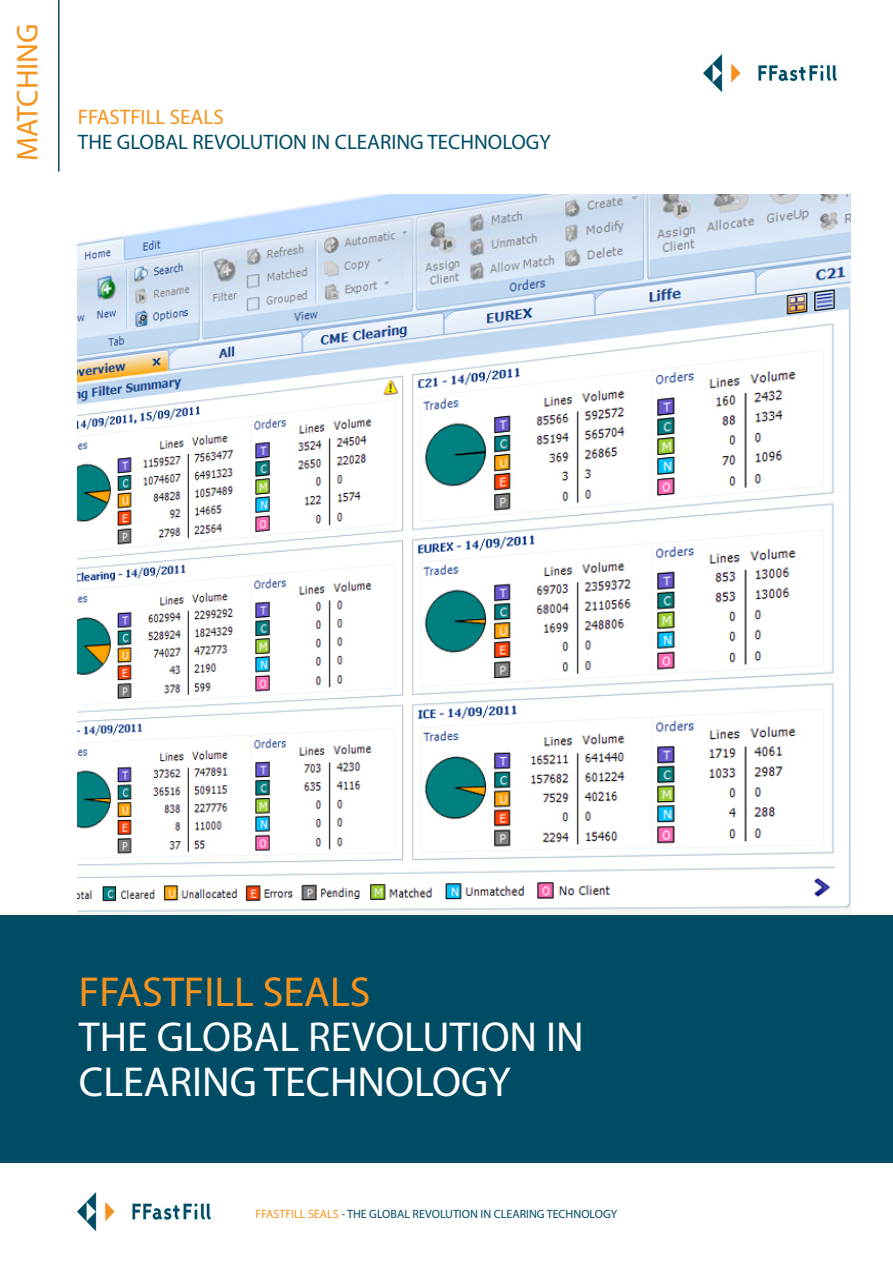
<style>
.page{position:relative;width:893px;height:1263px;background:#fff}
.page>*{position:absolute;margin:0;border:0;box-sizing:border-box;transform-origin:0 0}
.t1{font:42px/45px "Myriad Pro";color:#fff}
.t2{font:42px "Myriad Pro";color:#f7931d}
.t3{font:30px "Myriad Pro";color:#f7931d}
.t4{font:21px "Myriad Pro";color:#004c65}
.t5{font:21px "Myriad Pro";color:#f7931d}
.t6{font:12px "Myriad Pro";color:#004c65}
.s1{color:#f7931d}
</style>
<div class="page">
<img style="left:78px;top:194px;width:772px;height:721px">
<hr style="left:58px;top:0;width:2px;height:171px;background:#004c65">
<img style="left:78px;top:1193px;width:133px;height:37px">
<div style="left:0;top:915px;width:893px;height:247px;background:#004c65"></div>
<img style="left:704px;top:54px;width:133px;height:37px">
<p class="t3" style="left:9px;top:161px;width:139px;rotate:-90deg">MATCHING</p>
<p class="t5" style="left:78px;top:104px;width:147px">FFASTFILL SEALS</p>
<p class="t4" style="left:78px;top:129px;width:474px">THE GLOBAL REVOLUTION IN CLEARING TECHNOLOGY</p>
<p class="t2" style="left:79px;top:966px;width:293px">FFASTFILL SEALS</p>
<p class="t1" style="left:79px;top:1014px;width:506px">THE GLOBAL REVOLUTION IN<br>CLEARING TECHNOLOGY</p>
<p class="t6" style="left:255px;top:1206px;width:363px"><span class="s1">FFASTFILL SEALS</span> - THE GLOBAL REVOLUTION IN CLEARING TECHNOLOGY</p>
</div>
